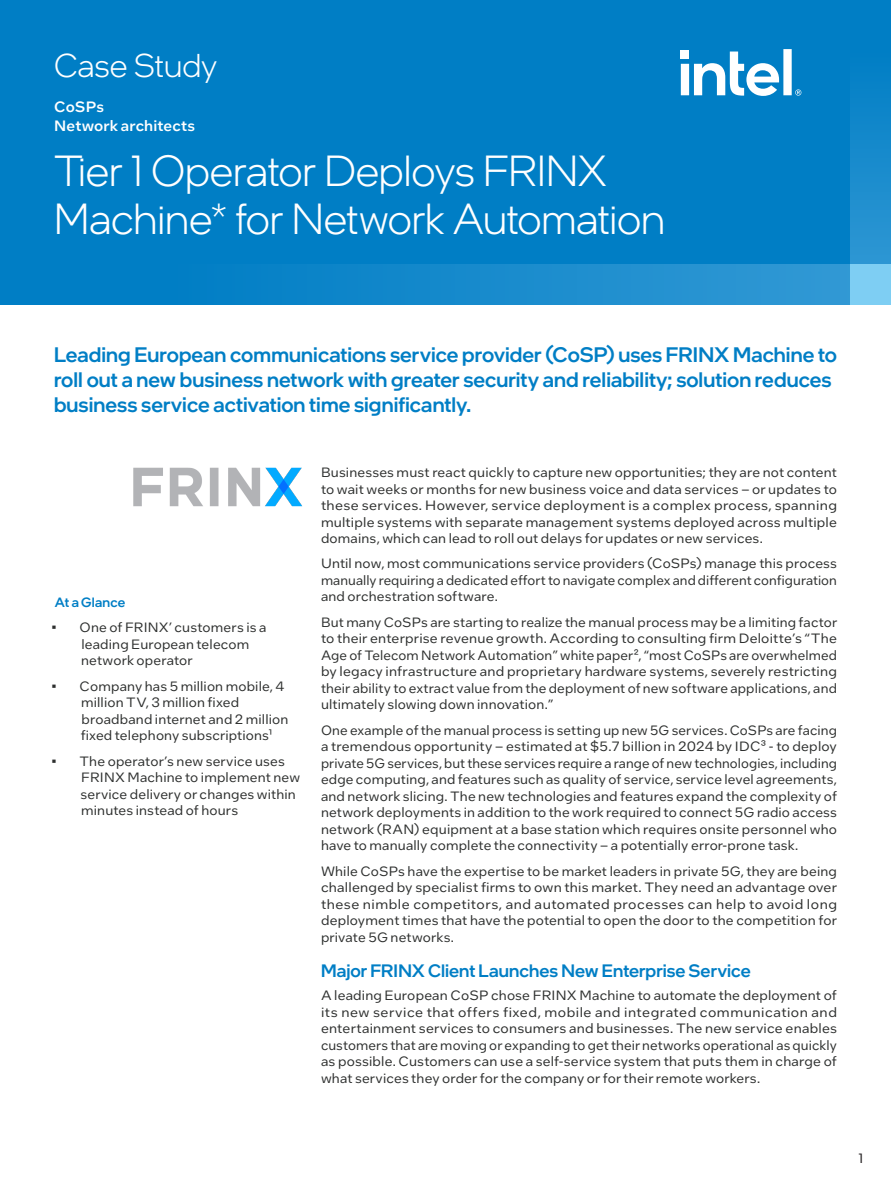
<style>
.page{position:relative;width:891px;height:1188px;background:#fff}
.page>*{position:absolute;margin:0;border:0;box-sizing:border-box;transform-origin:0 0}
.Main_Title{font:300 43.5px/48px "Intel One Display";letter-spacing:-.005em;color:#fff}
.PgTtlLft_-Page_Title{font:300 33px "Intel One Display";color:#fff}
.ProdName_-_Product_N{font:500 21px/25.2px "Intel One Display";color:#007ec5}
.CopyHeaderBlue{font:500 18px "Intel One Display";color:#007ec5}
.Mini_Header{font:500 15px "Intel One Text";letter-spacing:.01em;color:#fff}
.MainCopy___Caption{font:13.5px/16.5px "Intel One Text";letter-spacing:.01em;color:#2d2f2e;text-align:justify}
.MainCopy___Caption-2{font:500 13.5px "Intel One Display";letter-spacing:.015em;color:#007ec5}
.t1{font:13.5px "Intel One Text";color:#231f20}
</style>
<div class="page">
<div style="left:0;top:0;width:891px;height:305px;background:#007ec5"></div>
<img style="left:133px;top:467px;width:170px;height:40px">
<svg style="left:681px;top:49px;width:120px;height:47px"></svg>
<div style="left:0;top:264px;width:891px;height:41px;background:linear-gradient(to right,#007ac2,#339ad5)"></div>
<svg style="left:850px;top:98px;width:41px;height:166px;fill:#1c8dce"></svg>
<div style="left:850px;top:264px;width:41px;height:41px;background:#7ecef3"></div>
<p class="PgTtlLft_-Page_Title" style="left:54px;top:45px;width:165px">Case Study</p>
<p class="Mini_Header" style="left:54px;top:97px;width:51px">CoSPs</p>
<p class="Mini_Header" style="left:54px;top:116px;width:142px">Network architects</p>
<p class="Main_Title" style="left:54px;top:147px;width:612px">Tier 1 Operator Deploys FRINX<br>Machine* for Network Automation</p>
<p class="ProdName_-_Product_N" style="left:54px;top:341px;width:784px">Leading European communications service provider (CoSP) uses FRINX Machine to roll out a new business network with greater security and reliability; solution reduces business service activation time significantly.</p>
<p class="MainCopy___Caption-2" style="left:55px;top:594px;width:72px">At a Glance</p>
<p class="MainCopy___Caption" style="left:81px;top:619px;width:187px;text-align:left;text-indent:-30px">• One of FRINX’ customers is a leading European telecom network operator</p>
<p class="MainCopy___Caption" style="left:81px;top:677px;width:209px;text-align:left;text-indent:-29px">• Company has 5 million mobile, 4 million TV, 3 million fixed broadband internet and 2 million fixed telephony subscriptions¹</p>
<p class="MainCopy___Caption" style="left:81px;top:752px;width:221px;text-align:left;text-indent:-29px">• The operator’s new service uses<br>FRINX Machine to implement new service delivery or changes within minutes instead of hours</p>
<p class="MainCopy___Caption" style="left:321px;top:464px;width:518px">Businesses must react quickly to capture new opportunities; they are not content to wait weeks or months for new business voice and data services – or updates to these services. However, service deployment is a complex process, spanning multiple systems with separate management systems deployed across multiple domains, which can lead to roll out delays for updates or new services.</p>
<p class="MainCopy___Caption" style="left:321px;top:555px;width:518px">Until now, most communications service providers (CoSPs) manage this process manually requiring a dedicated effort to navigate complex and different configuration and orchestration software.</p>
<p class="MainCopy___Caption" style="left:321px;top:613px;width:518px">But many CoSPs are starting to realize the manual process may be a limiting factor to their enterprise revenue growth. According to consulting firm Deloitte’s “The Age of Telecom Network Automation” white paper², “most CoSPs are overwhelmed by legacy infrastructure and proprietary hardware systems, severely restricting their ability to extract value from the deployment of new software applications, and ultimately slowing down innovation.”</p>
<p class="MainCopy___Caption" style="left:321px;top:721px;width:518px">One example of the manual process is setting up new 5G services. CoSPs are facing a tremendous opportunity – estimated at $5.7 billion in 2024 by IDC³ - to deploy private 5G services, but these services require a range of new technologies, including edge computing, and features such as quality of service, service level agreements, and network slicing. The new technologies and features expand the complexity of network deployments in addition to the work required to connect 5G radio access network (RAN) equipment at a base station which requires onsite personnel who have to manually complete the connectivity – a potentially error-prone task.</p>
<p class="MainCopy___Caption" style="left:321px;top:862px;width:518px">While CoSPs have the expertise to be market leaders in private 5G, they are being challenged by specialist firms to own this market. They need an advantage over these nimble competitors, and automated processes can help to avoid long deployment times that have the potential to open the door to the competition for private 5G networks.</p>
<p class="CopyHeaderBlue" style="left:321px;top:959px;width:431px">Major FRINX Client Launches New Enterprise Service</p>
<p class="MainCopy___Caption" style="left:321px;top:987px;width:518px">A leading European CoSP chose FRINX Machine to automate the deployment of its new service that offers fixed, mobile and integrated communication and entertainment services to consumers and businesses. The new service enables customers that are moving or expanding to get their networks operational as quickly as possible. Customers can use a self-service system that puts them in charge of what services they order for the company or for their remote workers.</p>
<p class="t1" style="left:858px;top:1150px;width:6px">1</p>
</div>
